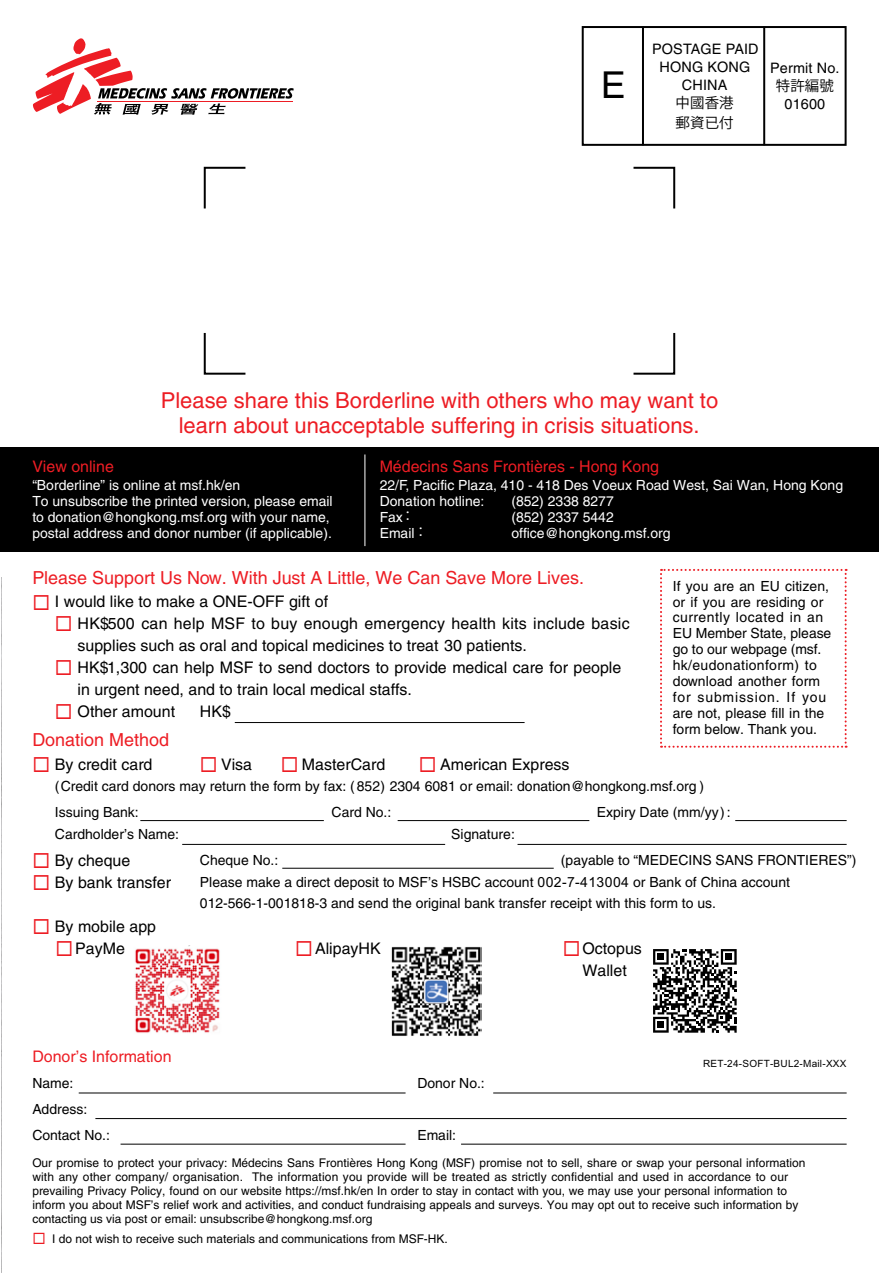
<style>
.page{position:relative;width:879px;height:1276px;background:#fff}
.page>*{position:absolute;margin:0;border:0;box-sizing:border-box;transform-origin:0 0}
.t1{font:37px "Helvetica LT Std";color:#000}
.t2{font:22px/24.8px "Helvetica LT Std";color:#ed1d24;text-align:center}
.t3{font:18px "Helvetica LT Std";color:#ed1d24}
.t4{font:16px/22px "Helvetica LT Std";color:#000}
.t5{font:16px "Helvetica LT Std";color:#ed1d24}
.t6{font:14.4px/18px "Helvetica LT Std";letter-spacing:.01em;color:#000;text-align:center}
.t7{font:14.4px/20px "Koz Go Pr 6 N";letter-spacing:.01em;color:#000}
.t8{font:14px/16px "Helvetica LT Std";color:#000}
.t9{font:14px/16px "Helvetica LT Std";color:#fff}
.t10{font:12px/14px "Helvetica LT Std";color:#000}
.t11{font:500 10px "M Hei HK";letter-spacing:.025em;color:#000}
.s1{font-family:"Koz Go Pr 6 N"}
.s2{color:#ed1d24}
.s3{font-family:"M Hei HK";font-weight:500}
</style>
<div class="page">
<img style="left:1px;top:577px;width:1px;height:695px">
<svg style="left:33px;top:38px;width:261px;height:77px"></svg>
<hr style="left:642px;top:27px;width:2px;height:118px;background:#000">
<hr style="left:763px;top:27px;width:2px;height:118px;background:#000">
<div style="left:582px;top:26px;width:264px;height:120px;border:2px solid #000"></div>
<svg style="left:203px;top:166px;width:43px;height:43px"></svg>
<svg style="left:633px;top:166px;width:43px;height:43px"></svg>
<svg style="left:203px;top:332px;width:43px;height:43px"></svg>
<svg style="left:633px;top:332px;width:43px;height:43px"></svg>
<hr style="left:461px;top:1143px;width:385px;height:1px;background:#000">
<hr style="left:121px;top:1143px;width:284px;height:1px;background:#000">
<hr style="left:79px;top:1092px;width:326px;height:1px;background:#000">
<hr style="left:493px;top:1092px;width:353px;height:1px;background:#000">
<hr style="left:95px;top:1118px;width:751px;height:1px;background:#000">
<div style="left:0;top:448px;width:879px;height:104px;background:#000"></div>
<hr style="left:364px;top:454px;width:1px;height:92px;background:#fff">
<hr style="left:140px;top:820px;width:184px;height:1px;background:#000">
<hr style="left:398px;top:820px;width:191px;height:1px;background:#000">
<hr style="left:735px;top:820px;width:111px;height:1px;background:#000">
<hr style="left:517px;top:844px;width:329px;height:1px;background:#000">
<hr style="left:182px;top:844px;width:263px;height:1px;background:#000">
<hr style="left:282px;top:867px;width:272px;height:1px;background:#000">
<hr style="left:235px;top:722px;width:289px;height:1px;background:#000">
<svg style="left:660px;top:569px;width:186px;height:178px"></svg>
<img style="left:135px;top:945px;width:85px;height:88px">
<svg style="left:653px;top:949px;width:84px;height:83px"></svg>
<div style="left:725px;top:953px;width:7px;height:7px;background:#000"></div>
<div style="left:657px;top:1021px;width:7px;height:7px;background:#000"></div>
<div style="left:657px;top:953px;width:7px;height:7px;background:#000"></div>
<img style="left:391px;top:946px;width:90px;height:90px">
<h1 class="t1" style="left:600px;top:64px;width:26px">E</h1>
<p class="t6" style="left:652px;top:40px;width:108px">POSTAGE PAID<br>HONG KONG<br>CHINA</p>
<p class="t7" style="left:675px;top:93px;width:60px">中國香港郵資已付</p>
<p class="t6" style="left:770px;top:59px;width:71px">Permit No.</p>
<p class="t7" style="left:776px;top:76px;width:60px">特許編號</p>
<p class="t6" style="left:784px;top:95px;width:42px">01600</p>
<h2 class="t2" style="left:161px;top:388px;width:559px">Please share this Borderline with others who may want to learn about unacceptable suffering in crisis situations.</h2>
<h3 class="t5" style="left:32px;top:457px;width:83px">View online</h3>
<p class="t9" style="left:32px;top:477px;width:302px">“Borderline” is online at msf.hk/en<br>To unsubscribe the printed version, please email to donation@hongkong.msf.org with your name, postal address and donor number (if applicable).</p>
<h3 class="t5" style="left:380px;top:457px;width:281px">Médecins Sans Frontières - Hong Kong</h3>
<p class="t9" style="left:380px;top:477px;width:465px">22/F, Pacific Plaza, 410 - 418 Des Voeux Road West, Sai Wan, Hong Kong<br>Donation hotline:</p>
<p class="t9" style="left:511px;top:493px;width:104px">(852) 2338 8277</p>
<p class="t9" style="left:380px;top:508px;width:37px">Fax<span class="s1">：</span></p>
<p class="t9" style="left:511px;top:508px;width:104px">(852) 2337 5442</p>
<p class="t9" style="left:380px;top:524px;width:50px">Email<span class="s1">：</span></p>
<p class="t9" style="left:511px;top:524px;width:161px">office@hongkong.msf.org</p>
<h3 class="t3" style="left:32px;top:567px;width:553px">Please Support Us Now. With Just A Little, We Can Save More Lives.</h3>
<h3 class="t4" style="left:32px;top:591px;width:297px"><span class="s2">◻</span> I would like to make a ONE-OFF gift of</h3>
<h3 class="t4" style="left:78px;top:613px;width:553px;text-indent:-23px"><span class="s2">◻</span> HK$500 can help MSF to buy enough emergency health kits include basic supplies such as oral and topical medicines to treat 30 patients.</h3>
<h3 class="t4" style="left:78px;top:656px;width:545px;text-indent:-23px"><span class="s2">◻</span> HK$1,300 can help MSF to send doctors to provide medical care for people in urgent need, and to train local medical staffs.</h3>
<h3 class="t4" style="left:55px;top:700px;width:122px"><span class="s2">◻</span> Other amount</h3>
<h3 class="t4" style="left:200px;top:700px;width:33px">HK$</h3>
<h3 class="t3" style="left:32px;top:729px;width:138px">Donation Method</h3>
<h3 class="t4" style="left:32px;top:753px;width:122px"><span class="s2">◻</span> By credit card</h3>
<h3 class="t4" style="left:200px;top:753px;width:54px"><span class="s2">◻</span> Visa</h3>
<h3 class="t4" style="left:281px;top:753px;width:106px"><span class="s2">◻</span> MasterCard</h3>
<h3 class="t4" style="left:419px;top:753px;width:152px"><span class="s2">◻</span> American Express</h3>
<p class="t8" style="left:55px;top:772px;width:650px;line-height:26.6px">(Credit card donors may return the form by fax: ( 852) 2304 6081 or email: donation@hongkong.msf.org )<br>Issuing Bank:</p>
<p class="t8" style="left:673px;top:577px;width:160px">If you are an EU citizen, or if you are residing or currently located in an<br>EU Member State, please go to our webpage (msf. hk/eudonationform) to download another form for submission. If you are not, please fill in the form below. Thank you.</p>
<p class="t8" style="left:331px;top:804px;width:61px">Card No.:</p>
<p class="t8" style="left:597px;top:804px;width:135px">Expiry Date (mm/yy):</p>
<p class="t8" style="left:55px;top:826px;width:126px">Cardholder’s Name:</p>
<p class="t8" style="left:451px;top:826px;width:65px">Signature:</p>
<h3 class="t4" style="left:32px;top:849px;width:99px"><span class="s2">◻</span> By cheque</h3>
<p class="t8" style="left:200px;top:852px;width:80px">Cheque No.:</p>
<p class="t8" style="left:561px;top:852px;width:297px">(payable to “MEDECINS SANS FRONTIERES”)</p>
<h3 class="t4" style="left:32px;top:871px;width:140px"><span class="s2">◻</span> By bank transfer</h3>
<p class="t8" style="left:200px;top:871px;width:591px;line-height:21px">Please make a direct deposit to MSF’s HSBC account <span class="s3">002-7-413004</span> or Bank of China account<br>012-566-1-001818-3 and send the original bank transfer receipt with this form to us.</p>
<h3 class="t4" style="left:32px;top:915px;width:125px"><span class="s2">◻</span> By mobile app</h3>
<h3 class="t4" style="left:56px;top:937px;width:71px"><span class="s2">◻</span> PayMe</h3>
<h3 class="t4" style="left:295px;top:937px;width:87px"><span class="s2">◻</span> AlipayHK</h3>
<h3 class="t4" style="left:563px;top:937px;width:81px;text-align:center"><span class="s2">◻</span> Octopus<br>Wallet</h3>
<h3 class="t5" style="left:32px;top:1046px;width:141px">Donor’s Information</h3>
<p class="t8" style="left:32px;top:1075px;width:43px">Name:</p>
<p class="t8" style="left:417px;top:1075px;width:69px">Donor No.:</p>
<p class="t8" style="left:32px;top:1096px;width:79px;line-height:26px">Address:<br>Contact No.:</p>
<p class="t11" style="left:703px;top:1056px;width:145px">RET-24-SOFT-BUL2-Mail-XXX</p>
<p class="t8" style="left:417px;top:1127px;width:40px">Email:</p>
<p class="t10" style="left:32px;top:1156px;width:774px">Our promise to protect your privacy: Médecins Sans Frontières Hong Kong (MSF) promise not to sell, share or swap your personal information with any other company/ organisation. The information you provide will be treated as strictly confidential and used in accordance to our prevailing Privacy Policy, found on our website https://msf.hk/en In order to stay in contact with you, we may use your personal information to inform you about MSF’s relief work and activities, and conduct fundraising appeals and surveys. You may opt out to receive such information by contacting us via post or email: unsubscribe@hongkong.msf.org</p>
<p class="t10" style="left:32px;top:1231px;width:417px"><span class="s2">◻</span> I do not wish to receive such materials and communications from MSF-HK.</p>
</div>
